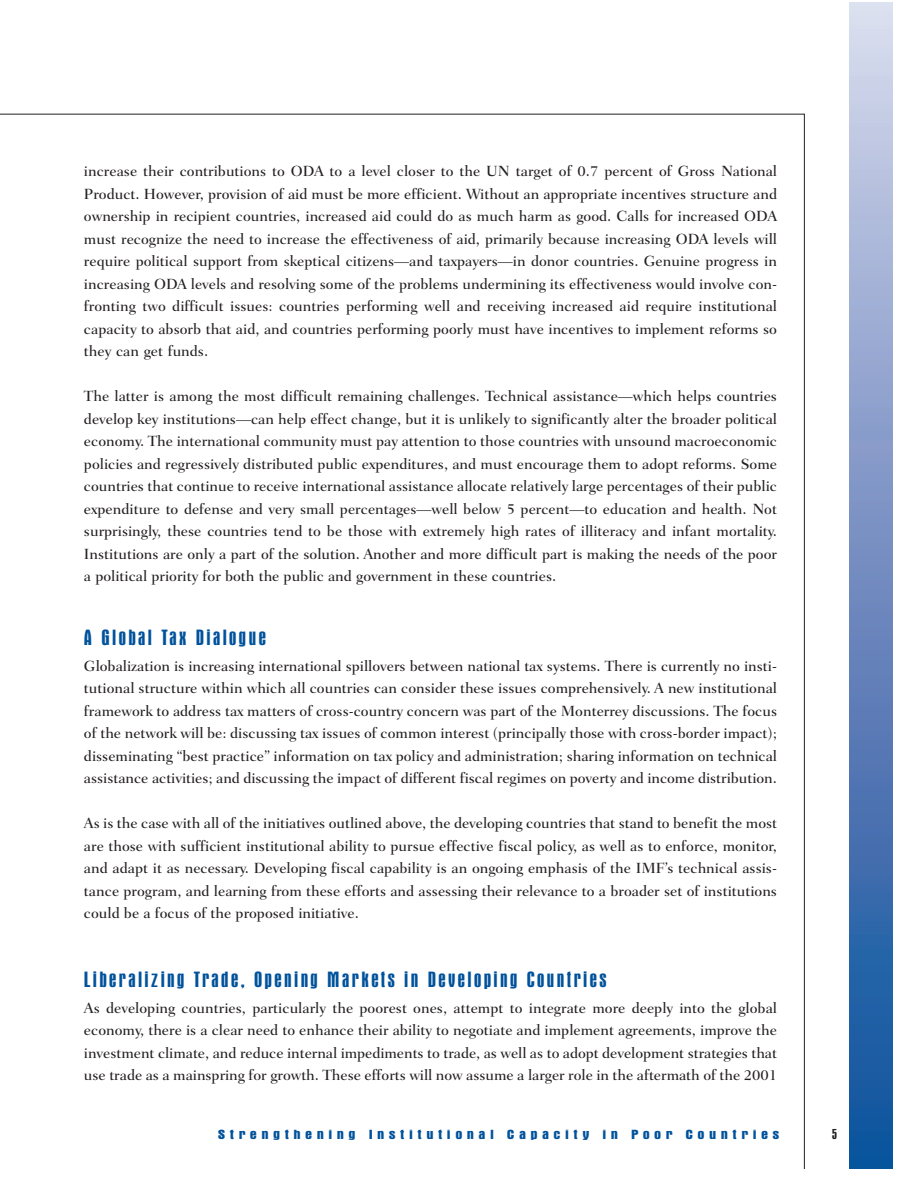
<style>
.page{position:relative;width:918px;height:1188px;background:#fff}
.page>*{position:absolute;margin:0;border:0;box-sizing:border-box;transform-origin:0 0}
.t1{font:condensed 22.5px "Aurora BT";letter-spacing:.08em;color:#01529b;scale:1.35 1}
.t2{font:500 15px/22.5px "Fairfield LH";color:#231f20;text-align:justify}
.t3{font:condensed 15px "Aurora BT";color:#231f20;scale:1.35 1}
.t4{font:700 condensed 13.5px "Aurora BT";letter-spacing:.265em;color:#01529b;scale:1.25 1}
</style>
<div class="page">
<div style="left:849px;top:2px;width:43px;height:1166px;background:linear-gradient(to bottom,#d9d5eb,#084a99)"></div>
<p class="t2" style="left:84px;top:161px;width:695px">increase their contributions to ODA to a level closer to the UN target of 0.7 percent of Gross National Product. However, provision of aid must be more efficient. Without an appropriate incentives structure and ownership in recipient countries, increased aid could do as much harm as good. Calls for increased ODA must recognize the need to increase the effectiveness of aid, primarily because increasing ODA levels will require political support from skeptical citizens—and taxpayers—in donor countries. Genuine progress in increasing ODA levels and resolving some of the problems undermining its effectiveness would involve con&shy;fronting two difficult issues: countries performing well and receiving increased aid require institutional capacity to absorb that aid, and countries performing poorly must have incentives to implement reforms so they can get funds.</p>
<p class="t2" style="left:84px;top:386px;width:695px">The latter is among the most difficult remaining challenges. Technical assistance—which helps countries develop key institutions—can help effect change, but it is unlikely to significantly alter the broader political economy. The international community must pay attention to those countries with unsound macroeconomic policies and regressively distributed public expenditures, and must encourage them to adopt reforms. Some countries that continue to receive international assistance allocate relatively large percentages of their public expenditure to defense and very small percentages—well below 5 percent—to education and health. Not surprisingly, these countries tend to be those with extremely high rates of illiteracy and infant mortality.<br>Institutions are only a part of the solution. Another and more difficult part is making the needs of the poor a political priority for both the public and government in these countries.</p>
<h1 class="t1" style="left:84px;top:629px;width:136px">A Global Tax Dialogue</h1>
<p class="t2" style="left:84px;top:656px;width:695px">Globalization is increasing international spillovers between national tax systems. There is currently no insti&shy;tutional structure within which all countries can consider these issues comprehensively. A new institutional framework to address tax matters of cross-country concern was part of the Monterrey discussions. The focus of the network will be: discussing tax issues of common interest (principally those with cross-border impact); disseminating “best practice” information on tax policy and administration; sharing information on technical assistance activities; and discussing the impact of different fiscal regimes on poverty and income distribution.</p>
<p class="t2" style="left:84px;top:813px;width:695px">As is the case with all of the initiatives outlined above, the developing countries that stand to benefit the most are those with sufficient institutional ability to pursue effective fiscal policy, as well as to enforce, monitor, and adapt it as necessary. Developing fiscal capability is an ongoing emphasis of the IMF’s technical assis&shy;tance program, and learning from these efforts and assessing their relevance to a broader set of institutions could be a focus of the proposed initiative.</p>
<h1 class="t1" style="left:84px;top:971px;width:389px">Liberalizing Trade, Opening Markets in Developing Countries</h1>
<p class="t2" style="left:84px;top:998px;width:695px">As developing countries, particularly the poorest ones, attempt to integrate more deeply into the global economy, there is a clear need to enhance their ability to negotiate and implement agreements, improve the investment climate, and reduce internal impediments to trade, as well as to adopt development strategies that use trade as a mainspring for growth. These efforts will now assume a larger role in the aftermath of the 2001</p>
<p class="t4" style="left:218px;top:1130px;width:451px">Strengthening Institutional Capacity in Poor Countries</p>
<p class="t3" style="left:832px;top:1129px;width:5px">5</p>
</div>
